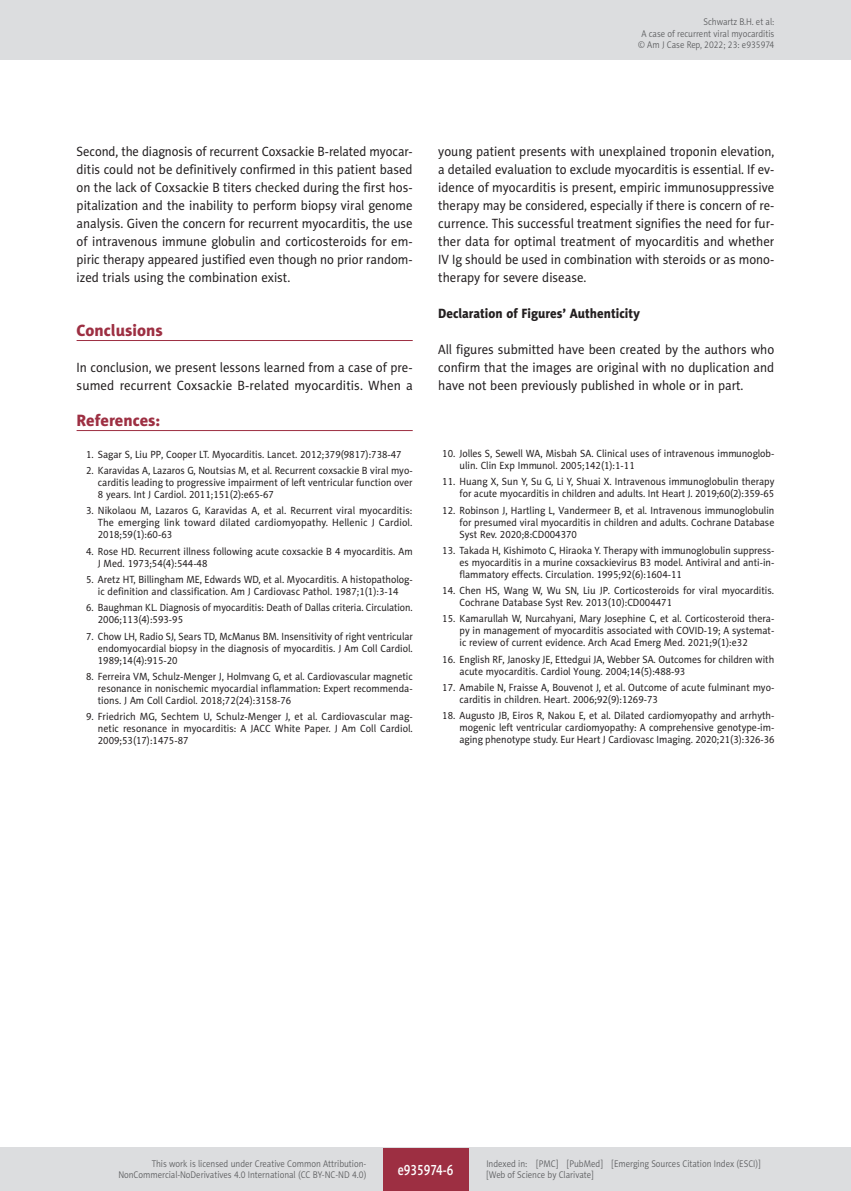
<style>
.page{position:relative;width:851px;height:1191px;background:#fff}
.page>*{position:absolute;margin:0;border:0;box-sizing:border-box;transform-origin:0 0}
.AJCR_Headline_1{font:16.5px "Naomi Sans EFN Heavy";color:#9d2f42}
.AJCR_Referencje_Tytu{font:16.5px "Naomi Sans EFN Heavy";color:#9d2f42}
.t1{font:15px "Naomi Sans EFN Medium";color:#fff;scale:.8 1}
.AJCR_Body{font:13.5px/18px "Naomi Sans EFN";color:#231f20;text-align:justify;scale:.95 1}
.AJCR_Body-2{font:13.5px/18px "Naomi Sans EFN";color:#231f20;text-align:justify;scale:.93 1}
.AJCR_Headline_2{font:13.5px "Naomi Sans EFN Heavy";color:#231f20;scale:.95 1}
.AJCR_Referencje_punk{font:10.5px/12px "Naomi Sans EFN";color:#231f20;text-align:justify;scale:.95 1}
.AJCR_Referencje_punk-2{font:10.5px/12px "Naomi Sans EFN";color:#231f20;text-align:justify;scale:.96 1}
.AJCR_Referencje_punk-3{font:10.5px/12px "Naomi Sans EFN";color:#231f20;scale:.94 1}
.t2{font:9.75px/11.2px "Naomi Sans EFN Light";color:#57585a;text-align:right;scale:.9 1}
</style>
<div class="page">
<hr style="left:77px;top:340px;width:335px;height:1px;background:#9d2f42">
<hr style="left:77px;top:430px;width:335px;height:1px;background:#9d2f42">
<div style="left:0;top:0;width:850px;height:60px;background:#dcdddf"></div>
<div style="left:0;top:1148px;width:850px;height:43px;background:#dcdddf"></div>
<div style="left:383px;top:1147px;width:85px;height:43px;background:#9d2f42"></div>
<p class="t2" style="left:638px;top:16px;width:153px">Schwartz B.H. et al:<br>A case of recurrent viral myocarditis © Am J Case Rep, 2022; 23: e935974</p>
<p class="AJCR_Body-2" style="left:77px;top:142px;width:363px">Second, the diagnosis of recurrent Coxsackie B-related myocar&shy;ditis could not be definitively confirmed in this patient based on the lack of Coxsackie B titers checked during the first hos&shy;pitalization and the inability to perform biopsy viral genome analysis. Given the concern for recurrent myocarditis, the use of intravenous immune globulin and corticosteroids for em&shy;piric therapy appeared justified even though no prior random&shy;ized trials using the combination exist.</p>
<p class="AJCR_Headline_1" style="left:77px;top:320px;width:88px">Conclusions</p>
<p class="AJCR_Body" style="left:77px;top:358px;width:355px">In conclusion, we present lessons learned from a case of pre&shy;sumed recurrent Coxsackie B-related myocarditis. When a</p>
<p class="AJCR_Referencje_Tytu" style="left:77px;top:410px;width:85px">References:</p>
<p class="AJCR_Referencje_punk" style="left:86px;top:448px;width:334px">1. Sagar S, Liu PP, Cooper LT. Myocarditis. Lancet. 2012;379(9817):738-47</p>
<p class="AJCR_Referencje_punk" style="left:98px;top:465px;width:333px;text-indent:-12px">2. Karavidas A, Lazaros G, Noutsias M, et al. Recurrent coxsackie B viral myo&shy;carditis leading to progressive impairment of left ventricular function over 8 years. Int J Cardiol. 2011;151(2):e65-67</p>
<p class="AJCR_Referencje_punk-2" style="left:98px;top:505px;width:329px;text-indent:-12px">3. Nikolaou M, Lazaros G, Karavidas A, et al. Recurrent viral myocarditis:<br>The emerging link toward dilated cardiomyopathy. Hellenic J Cardiol.<br>2018;59(1):60-63</p>
<p class="AJCR_Referencje_punk" style="left:98px;top:545px;width:333px;text-indent:-12px">4. Rose HD. Recurrent illness following acute coxsackie B 4 myocarditis. Am<br>J Med. 1973;54(4):544-48</p>
<p class="AJCR_Referencje_punk" style="left:86px;top:573px;width:345px;text-align:center">5. Aretz HT, Billingham ME, Edwards WD, et al. Myocarditis. A histopatholog&shy;ic definition and classification. Am J Cardiovasc Pathol. 1987;1(1):3-14</p>
<p class="AJCR_Referencje_punk-3" style="left:98px;top:602px;width:336px;text-indent:-12px">6. Baughman KL. Diagnosis of myocarditis: Death of Dallas criteria. Circulation.<br>2006;113(4):593-95</p>
<p class="AJCR_Referencje_punk-3" style="left:98px;top:630px;width:336px;text-align:justify;text-indent:-12px">7. Chow LH, Radio SJ, Sears TD, McManus BM. Insensitivity of right ventricular endomyocardial biopsy in the diagnosis of myocarditis. J Am Coll Cardiol.<br>1989;14(4):915-20</p>
<p class="AJCR_Referencje_punk" style="left:98px;top:670px;width:333px;text-indent:-12px">8. Ferreira VM, Schulz-Menger J, Holmvang G, et al. Cardiovascular magnetic resonance in nonischemic myocardial inflammation: Expert recommenda&shy;tions. J Am Coll Cardiol. 2018;72(24):3158-76</p>
<p class="AJCR_Referencje_punk-2" style="left:98px;top:710px;width:329px;text-indent:-12px">9. Friedrich MG, Sechtem U, Schulz-Menger J, et al. Cardiovascular mag&shy;netic resonance in myocarditis: A JACC White Paper. J Am Coll Cardiol.<br>2009;53(17):1475-87</p>
<p class="AJCR_Body" style="left:438px;top:142px;width:355px">young patient presents with unexplained troponin elevation, a detailed evaluation to exclude myocarditis is essential. If ev&shy;idence of myocarditis is present, empiric immunosuppressive therapy may be considered, especially if there is concern of re&shy;currence. This successful treatment signifies the need for fur&shy;ther data for optimal treatment of myocarditis and whether IV Ig should be used in combination with steroids or as mono&shy;therapy for severe disease.</p>
<p class="AJCR_Headline_2" style="left:438px;top:305px;width:214px">Declaration of Figures’ Authenticity</p>
<p class="AJCR_Body" style="left:438px;top:340px;width:355px">All figures submitted have been created by the authors who confirm that the images are original with no duplication and have not been previously published in whole or in part.</p>
<p class="AJCR_Referencje_punk" style="left:459px;top:447px;width:333px;text-indent:-17px">10. Jolles S, Sewell WA, Misbah SA. Clinical uses of intravenous immunoglob&shy;ulin. Clin Exp Immunol. 2005;142(1):1-11</p>
<p class="AJCR_Referencje_punk" style="left:442px;top:476px;width:351px;text-align:right">11. Huang X, Sun Y, Su G, Li Y, Shuai X. Intravenous immunoglobulin therapy for acute myocarditis in children and adults. Int Heart J. 2019;60(2):359-65</p>
<p class="AJCR_Referencje_punk" style="left:459px;top:504px;width:333px;text-indent:-17px">12. Robinson J, Hartling L, Vandermeer B, et al. Intravenous immunoglobulin for presumed viral myocarditis in children and adults. Cochrane Database Syst Rev. 2020;8:CD004370</p>
<p class="AJCR_Referencje_punk" style="left:459px;top:544px;width:333px;text-indent:-17px">13. Takada H, Kishimoto C, Hiraoka Y. Therapy with immunoglobulin suppress&shy;es myocarditis in a murine coxsackievirus B3 model. Antiviral and anti-in&shy;flammatory effects. Circulation. 1995;92(6):1604-11</p>
<p class="AJCR_Referencje_punk" style="left:459px;top:584px;width:333px;text-indent:-17px">14. Chen HS, Wang W, Wu SN, Liu JP. Corticosteroids for viral myocarditis.<br>Cochrane Database Syst Rev. 2013(10):CD004471</p>
<p class="AJCR_Referencje_punk" style="left:459px;top:613px;width:333px;text-indent:-17px">15. Kamarullah W, Nurcahyani, Mary Josephine C, et al. Corticosteroid thera&shy;py in management of myocarditis associated with COVID-19; A systemat&shy;ic review of current evidence. Arch Acad Emerg Med. 2021;9(1):e32</p>
<p class="AJCR_Referencje_punk" style="left:459px;top:653px;width:333px;text-indent:-17px">16. English RF, Janosky JE, Ettedgui JA, Webber SA. Outcomes for children with acute myocarditis. Cardiol Young. 2004;14(5):488-93</p>
<p class="AJCR_Referencje_punk" style="left:459px;top:681px;width:333px;text-indent:-17px">17. Amabile N, Fraisse A, Bouvenot J, et al. Outcome of acute fulminant myo&shy;carditis in children. Heart. 2006;92(9):1269-73</p>
<p class="AJCR_Referencje_punk" style="left:459px;top:709px;width:333px;text-indent:-17px">18. Augusto JB, Eiros R, Nakou E, et al. Dilated cardiomyopathy and arrhyth&shy;mogenic left ventricular cardiomyopathy: A comprehensive genotype-im&shy;aging phenotype study. Eur Heart J Cardiovasc Imaging. 2020;21(3):326-36</p>
<p class="t2" style="left:118px;top:1158px;width:277px">This work is licensed under Creative Common Attribution-<br>NonCommercial-NoDerivatives 4.0 International (CC BY-NC-ND 4.0)</p>
<h2 class="t1" style="left:397px;top:1160px;width:71px">e935974-6</h2>
<p class="t2" style="left:486px;top:1158px;width:306px;text-align:left">Indexed in: [PMC] [PubMed] [Emerging Sources Citation Index (ESCI)] [Web of Science by Clarivate]</p>
</div>
